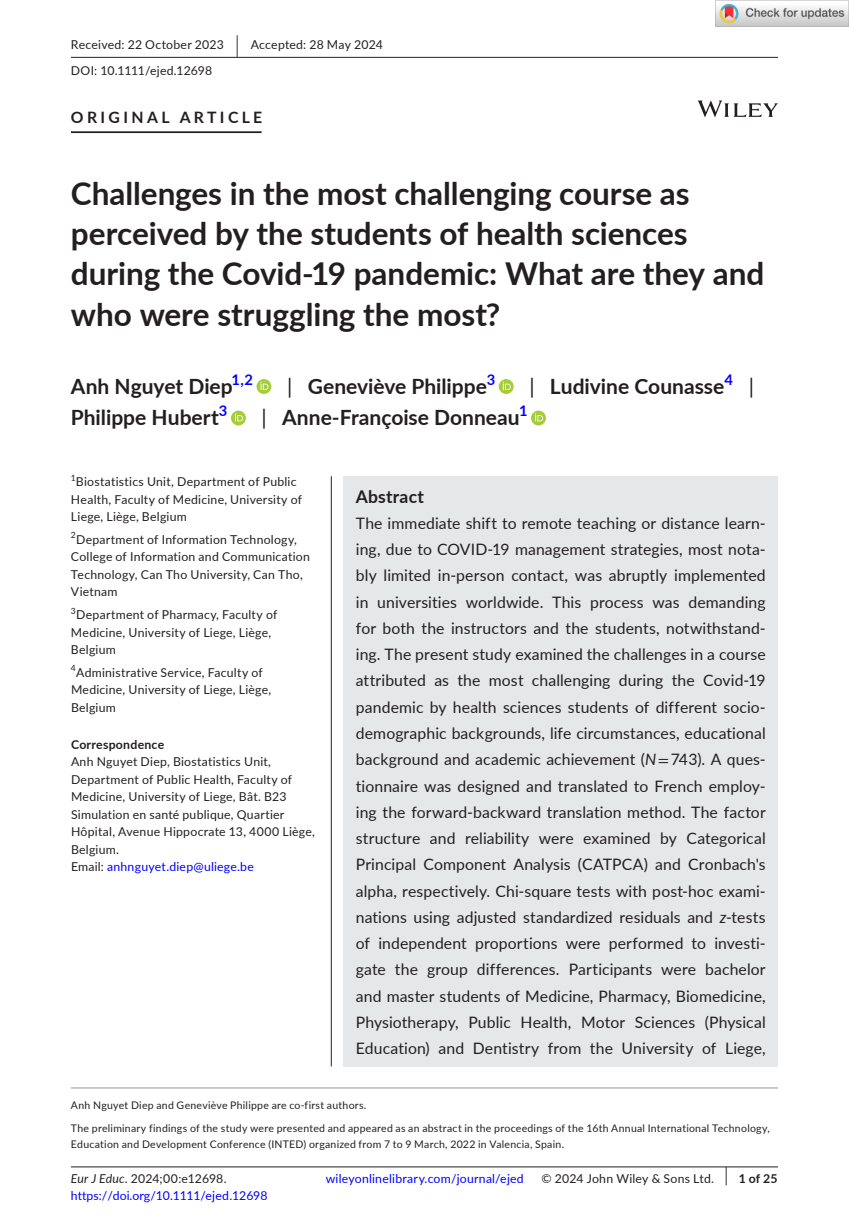
<style>
.page{position:relative;width:849px;height:1221px;background:#fff}
.page>*{position:absolute;margin:0;border:0;box-sizing:border-box;transform-origin:0 0}
.t1{font:700 31.5px/40.2px "Lato";color:#231f20}
.t2{font:700 21px "Lato";color:#231f20}
.t3{font:700 17.5px "Lato";letter-spacing:.015em;color:#231f20}
.t4{font:15.75px/26.2px "Lato";letter-spacing:.005em;color:#231f20;text-align:justify}
.t5{font:700 15.75px "Lato";letter-spacing:.215em;color:#231f20}
.t6{font:12.25px/17.5px "Lato";letter-spacing:.02em;color:#231f20}
.t7{font:12.25px "Lato";letter-spacing:.015em;color:#00f}
.t8{font:700 12.25px "Lato";letter-spacing:.02em;color:#231f20}
.t9{font:10.5px/22.8px "Lato";letter-spacing:.025em;color:#231f20}
.s1{font-size:22.93px}
.s2{font-weight:400}
.s3{color:#00f}
.s4{font-style:italic}
.s5{font-family:"STIX"}
.s6{font-weight:400;font-size:19.6px}
</style>
<div class="page">
<hr style="left:71px;top:1166px;width:706px;height:1px;background:#231f20">
<svg style="left:697px;top:100px;width:80px;height:17px"></svg>
<hr style="left:71px;top:131px;width:190px;height:2px;background:#231f20">
<svg style="left:256px;top:379px;width:15px;height:15px"></svg>
<svg style="left:260px;top:382px;width:8px;height:8px"></svg>
<svg style="left:498px;top:379px;width:15px;height:15px"></svg>
<svg style="left:502px;top:382px;width:8px;height:8px"></svg>
<svg style="left:231px;top:410px;width:15px;height:15px"></svg>
<svg style="left:235px;top:413px;width:8px;height:8px"></svg>
<div style="left:531px;top:410px;width:14px;height:15px;background:#a5cd39;border-radius:50%"></div>
<svg style="left:535px;top:413px;width:8px;height:8px"></svg>
<hr style="left:71px;top:57px;width:706px;height:1px;background:#231f20">
<hr style="left:71px;top:1087px;width:706px;height:1px;background:#939598">
<div style="left:343px;top:476px;width:434px;height:590px;background:#e6e7e9"></div>
<hr style="left:331px;top:476px;width:1px;height:590px;background:#231f20">
<img style="left:715px;top:0;width:133px;height:26px">
<p class="t6" style="left:71px;top:31px;width:313px;line-height:26.2px">Received: 22 October 2023 <span class="s1">|</span> Accepted: 28 May 2024<br>DOI: 10.1111/ejed.12698</p>
<p class="t5" style="left:71px;top:105px;width:192px">ORIGINAL ARTICLE</p>
<h1 class="t1" style="left:71px;top:172px;width:694px">Challenges in the most challenging course as perceived by the students of health sciences during the Covid-19 pandemic: What are they and who were struggling the most?</h1>
<h2 class="t2" style="left:71px;top:371px;width:183px">Anh Nguyet Diep<sup>1,2</sup></h2>
<h2 class="t2" style="left:287px;top:371px;width:209px"><span class="s2">|</span> Geneviève Philippe<sup>3</sup></h2>
<h2 class="t2" style="left:529px;top:371px;width:226px"><span class="s2">|</span> Ludivine Counasse<sup>4</sup> <span class="s2">|</span></h2>
<h2 class="t2" style="left:71px;top:402px;width:158px">Philippe Hubert<sup>3</sup></h2>
<h2 class="t2" style="left:261px;top:402px;width:267px"><span class="s2">|</span> Anne-Françoise Donneau<sup>1</sup></h2>
<p class="t6" style="left:71px;top:472px;width:232px"><sup>1</sup>Biostatistics Unit, Department of Public<br>Health, Faculty of Medicine, University of<br>Liege, Liège, Belgium</p>
<p class="t6" style="left:71px;top:530px;width:240px"><sup>2</sup>Department of Information Technology, College of Information and Communication Technology, Can Tho University, Can Tho, Vietnam</p>
<p class="t6" style="left:71px;top:605px;width:208px"><sup>3</sup>Department of Pharmacy, Faculty of<br>Medicine, University of Liege, Liège,<br>Belgium</p>
<p class="t6" style="left:71px;top:663px;width:202px"><sup>4</sup>Administrative Service, Faculty of<br>Medicine, University of Liege, Liège,<br>Belgium</p>
<p class="t8" style="left:71px;top:735px;width:95px">Correspondence</p>
<p class="t6" style="left:71px;top:752px;width:245px">Anh Nguyet Diep, Biostatistics Unit, Department of Public Health, Faculty of Medicine, University of Liege, Bât. B23<br>Simulation en santé publique, Quartier Hôpital, Avenue Hippocrate 13, 4000 Liège, Belgium.<br>Email: <span class="s3">anhnguyet.diep@uliege.be</span></p>
<p class="t3" style="left:356px;top:483px;width:70px">Abstract</p>
<p class="t4" style="left:356px;top:509px;width:411px">The immediate shift to remote teaching or distance learn&shy;ing, due to COVID-19 management strategies, most nota&shy;bly limited in-person contact, was abruptly implemented in universities worldwide. This process was demanding for both the instructors and the students, notwithstand&shy;ing. The present study examined the challenges in a course attributed as the most challenging during the Covid-19 pandemic by health sciences students of different socio&shy;demographic backgrounds, life circumstances, educational background and academic achievement (<span class="s4">N</span><span class="s5">=</span> 743). A ques&shy;tionnaire was designed and translated to French employ&shy;ing the forward-backward translation method. The factor structure and reliability were examined by Categorical Principal Component Analysis (CATPCA) and Cronbach's alpha, respectively. Chi-square tests with post-hoc exami&shy;nations using adjusted standardized residuals and <span class="s4">z</span>-tests of independent proportions were performed to investi&shy;gate the group differences. Participants were bachelor and master students of Medicine, Pharmacy, Biomedicine, Physiotherapy, Public Health, Motor Sciences (Physical Education) and Dentistry from the University of Liege,</p>
<p class="t9" style="left:71px;top:1093px;width:700px">Anh Nguyet Diep and Geneviève Philippe are co-first authors.<br>The preliminary findings of the study were presented and appeared as an abstract in the proceedings of the 16th Annual International Technology,</p>
<p class="t9" style="left:71px;top:1132px;width:494px">Education and Development Conference (INTED) organized from 7 to 9 March, 2022 in Valencia, Spain.</p>
<p class="t6" style="left:71px;top:1169px;width:157px"><span class="s4">Eur J Educ.</span> 2024;00:e12698.</p>
<p class="t7" style="left:325px;top:1169px;width:199px">wileyonlinelibrary.com/journal/ejed</p>
<p class="t8" style="left:724px;top:1169px;width:54px"><span class="s6">|</span> 1 of 25</p>
<p class="t7" style="left:71px;top:1186px;width:198px">https://doi.org/10.1111/ejed.12698</p>
<p class="t6" style="left:541px;top:1169px;width:174px">© 2024 John Wiley &amp; Sons Ltd.</p>
</div>
